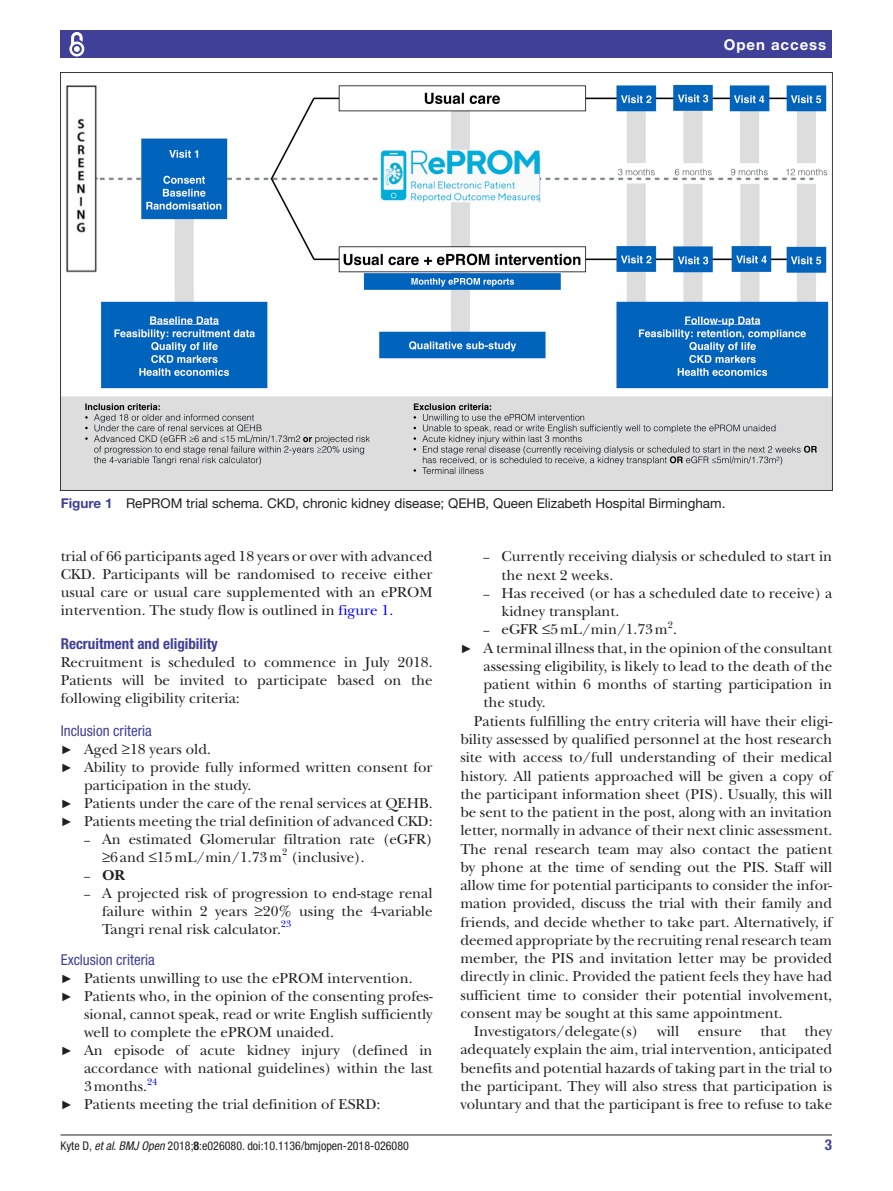
<style>
.page{position:relative;width:893px;height:1191px;background:#fff}
.page>*{position:absolute;margin:0;border:0;box-sizing:border-box;transform-origin:0 0}
.t1{font:15px/18px "New Baskerville";color:#231f20;text-align:justify}
.t2{font:condensed 15px "Helvetica Neue LT Std";color:#414099}
.t3{font:700 condensed 15px "Helvetica Neue LT Std";color:#414099}
.t4{font:700 15px "Helvetica Neue LT Std";letter-spacing:.065em;color:#fff}
.t5{font:700 15px "New Baskerville";color:#231f20}
.t6{font:13.5px "Helvetica Neue LT Std";color:#231f20}
.t7{font:condensed 12px "Helvetica Neue LT Std";color:#231f20}
.t8{font:9.9px "New Baskerville";color:#00f}
.t9{font:9.9px "New Baskerville";color:#231f20}
.s1{font-weight:700;color:#414099}
.s2{color:#00f}
.s3{font-family:"Arial";font-size:12px}
.s4{font-size:12px}
.s5{font-weight:400;font-size:12px}
.s6{font-style:italic}
.s7{font-weight:700}
</style>
<div class="page">
<hr style="left:61px;top:1134px;width:771px;height:1px;background:#231f20">
<div style="left:61px;top:31px;width:771px;height:27px;background:#414099"></div>
<svg style="left:69px;top:32px;width:16px;height:25px"></svg>
<img style="left:61px;top:73px;width:771px;height:417px">
<p class="t4" style="left:724px;top:35px;width:104px">Open access</p>
<p class="t6" style="left:61px;top:495px;width:666px"><span class="s1">Figure 1</span> RePROM trial schema. CKD, chronic kidney disease; QEHB, Queen Elizabeth Hospital Birmingham.</p>
<p class="t1" style="left:61px;top:547px;width:373px">trial of 66 participants aged 18 years or over with advanced CKD. Participants will be randomised to receive either usual care or usual care supplemented with an ePROM intervention. The study flow is outlined in <span class="s2">figure 1</span>.</p>
<p class="t3" style="left:61px;top:634px;width:159px">Recruitment and eligibility</p>
<p class="t1" style="left:61px;top:653px;width:373px">Recruitment is scheduled to commence in July 2018.<br>Patients will be invited to participate based on the following eligibility criteria:</p>
<p class="t2" style="left:61px;top:721px;width:93px">Inclusion criteria</p>
<p class="t1" style="left:61px;top:740px;width:152px"><span class="s3">►</span> Aged ≥18 years old.</p>
<p class="t1" style="left:61px;top:758px;width:373px"><span class="s3">►</span> Ability to provide fully informed written consent for</p>
<p class="t1" style="left:84px;top:776px;width:169px">participation in the study.</p>
<p class="t1" style="left:61px;top:794px;width:373px"><span class="s3">►</span> Patients under the care of the renal services at QEHB.</p>
<p class="t1" style="left:61px;top:812px;width:373px"><span class="s3">►</span> Patients meeting the trial definition of advanced CKD:</p>
<p class="t1" style="left:102px;top:830px;width:332px;text-indent:-18px"><span class="s4">–</span> An estimated Glomerular filtration rate (eGFR) ≥6and ≤15mL/min/1.73m</p>
<p class="t9" style="left:282px;top:846px;width:7px">2</p>
<p class="t1" style="left:291px;top:848px;width:75px">(inclusive).</p>
<p class="t5" style="left:84px;top:866px;width:43px"><span class="s5">–</span> OR</p>
<p class="t1" style="left:102px;top:884px;width:332px;text-indent:-18px"><span class="s4">–</span> A projected risk of progression to end-stage renal failure within 2 years ≥20% using the 4-variable Tangri renal risk calculator.</p>
<p class="t8" style="left:281px;top:918px;width:12px">23</p>
<p class="t2" style="left:61px;top:951px;width:96px">Exclusion criteria</p>
<p class="t1" style="left:61px;top:969px;width:353px"><span class="s3">►</span> Patients unwilling to use the ePROM intervention.</p>
<p class="t1" style="left:61px;top:987px;width:373px"><span class="s3">►</span> Patients who, in the opinion of the consenting profes-</p>
<p class="t1" style="left:84px;top:1005px;width:350px">sional, cannot speak, read or write English sufficiently</p>
<p class="t1" style="left:84px;top:1023px;width:251px">well to complete the ePROM unaided.</p>
<p class="t1" style="left:61px;top:1041px;width:373px"><span class="s3">►</span> An episode of acute kidney injury (defined in</p>
<p class="t1" style="left:84px;top:1059px;width:350px">accordance with national guidelines) within the last</p>
<p class="t1" style="left:84px;top:1077px;width:65px">3months.</p>
<p class="t8" style="left:147px;top:1075px;width:12px">24</p>
<p class="t1" style="left:61px;top:1095px;width:321px"><span class="s3">►</span> Patients meeting the trial definition of ESRD:</p>
<p class="t1" style="left:502px;top:547px;width:332px;text-indent:-18px"><span class="s4">–</span> Currently receiving dialysis or scheduled to start in the next 2 weeks.</p>
<p class="t1" style="left:502px;top:584px;width:332px;text-indent:-18px"><span class="s4">–</span> Has received (or has a scheduled date to receive) a kidney transplant.</p>
<p class="t1" style="left:484px;top:620px;width:195px"><span class="s4">–</span> eGFR ≤5mL/min/1.73m .</p>
<p class="t9" style="left:668px;top:618px;width:7px">2</p>
<p class="t1" style="left:460px;top:639px;width:373px"><span class="s3">►</span> A terminal illness that, in the opinion of the consultant</p>
<p class="t1" style="left:484px;top:657px;width:350px">assessing eligibility, is likely to lead to the death of the</p>
<p class="t1" style="left:484px;top:675px;width:350px">patient within 6 months of starting participation in</p>
<p class="t1" style="left:484px;top:693px;width:63px">the study.</p>
<p class="t1" style="left:474px;top:712px;width:360px">Patients fulfilling the entry criteria will have their eligi-</p>
<p class="t1" style="left:460px;top:730px;width:373px">bility assessed by qualified personnel at the host research</p>
<p class="t1" style="left:460px;top:748px;width:373px">site with access to/full understanding of their medical</p>
<p class="t1" style="left:460px;top:766px;width:373px">history. All patients approached will be given a copy of</p>
<p class="t1" style="left:460px;top:785px;width:373px">the participant information sheet (PIS). Usually, this will</p>
<p class="t1" style="left:460px;top:803px;width:373px">be sent to the patient in the post, along with an invitation</p>
<p class="t1" style="left:460px;top:821px;width:373px">letter, normally in advance of their next clinic assessment.</p>
<p class="t1" style="left:460px;top:839px;width:373px">The renal research team may also contact the patient</p>
<p class="t1" style="left:460px;top:858px;width:373px">by phone at the time of sending out the PIS. Staff will</p>
<p class="t1" style="left:460px;top:876px;width:373px">allow time for potential participants to consider the infor-</p>
<p class="t1" style="left:460px;top:894px;width:373px">mation provided, discuss the trial with their family and</p>
<p class="t1" style="left:460px;top:912px;width:373px">friends, and decide whether to take part. Alternatively, if</p>
<p class="t1" style="left:460px;top:931px;width:373px">deemed appropriate by the recruiting renal research team</p>
<p class="t1" style="left:460px;top:949px;width:373px">member, the PIS and invitation letter may be provided</p>
<p class="t1" style="left:460px;top:967px;width:373px">directly in clinic. Provided the patient feels they have had</p>
<p class="t1" style="left:460px;top:986px;width:373px">sufficient time to consider their potential involvement,</p>
<p class="t1" style="left:460px;top:1004px;width:324px">consent may be sought at this same appointment.</p>
<p class="t1" style="left:474px;top:1022px;width:360px">Investigators/delegate(s) will ensure that they</p>
<p class="t1" style="left:460px;top:1040px;width:373px">adequately explain the aim, trial intervention, anticipated</p>
<p class="t1" style="left:460px;top:1059px;width:373px">benefits and potential hazards of taking part in the trial to</p>
<p class="t1" style="left:460px;top:1077px;width:373px">the participant. They will also stress that participation is</p>
<p class="t1" style="left:460px;top:1095px;width:373px">voluntary and that the participant is free to refuse to take</p>
<p class="t7" style="left:61px;top:1138px;width:350px">Kyte D, <span class="s6">et al</span>. <span class="s6">BMJ Open</span> 2018;<span class="s7">8</span>:e026080. doi:10.1136/bmjopen-2018-026080</p>
<p class="t3" style="left:825px;top:1135px;width:9px">3</p>
</div>
